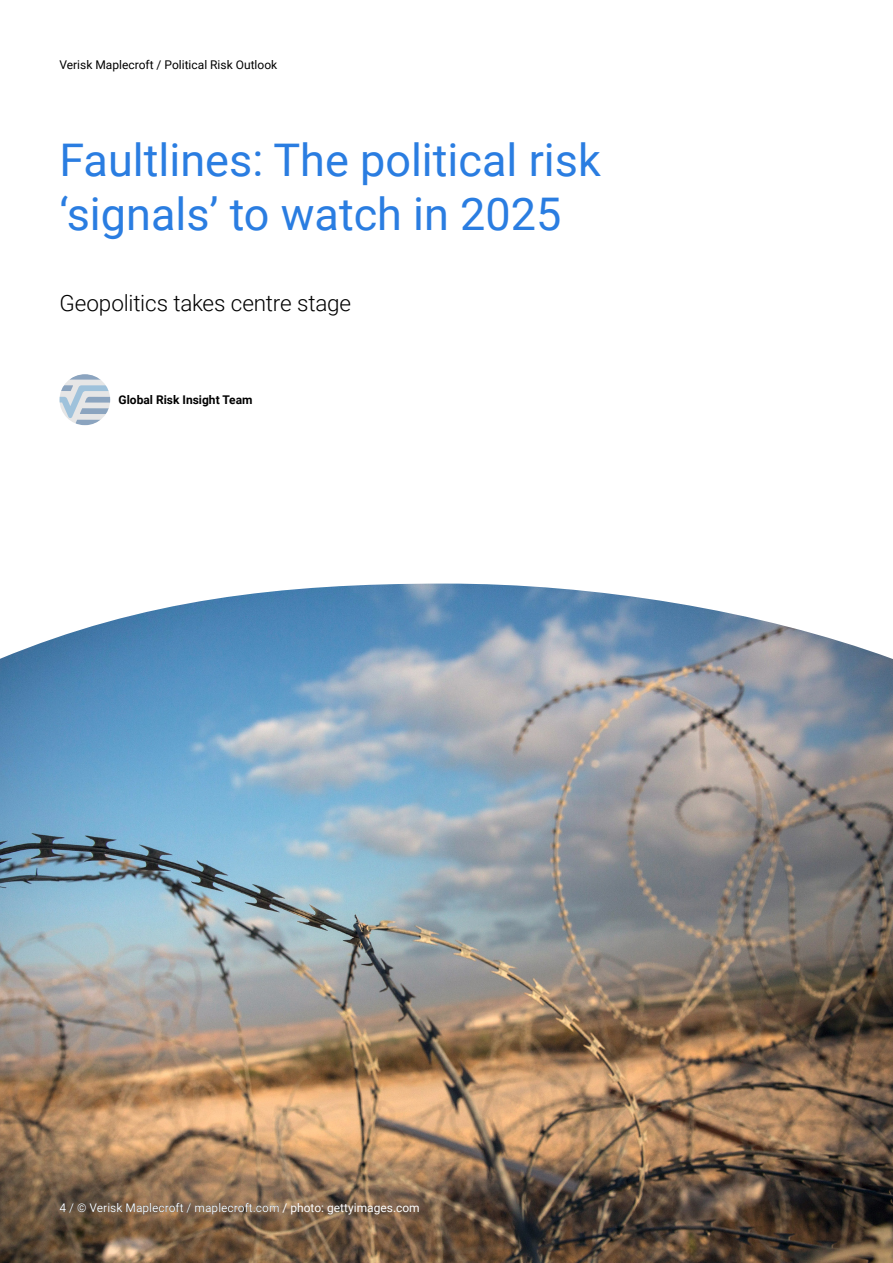
<style>
.page{position:relative;width:893px;height:1263px;background:#fff}
.page>*{position:absolute;margin:0;border:0;box-sizing:border-box;transform-origin:0 0}
.insight_heading{font:45px/54px "Roboto";color:#2a7de1}
.intro_15_18_light{font:300 22.5px "Roboto";letter-spacing:-.01em;color:#000}
.folio_left_alignment_8_10{font:12px "Roboto";color:#fff}
.t1{font:12px "Roboto";color:#000}
.Author_Title{font:700 12px "Roboto";color:#000}
</style>
<div class="page">
<img style="left:0;top:584px;width:893px;height:679px">
<svg style="left:60px;top:374px;width:50px;height:51px"></svg>
<p class="t1" style="left:60px;top:56px;width:219px">Verisk Maplecroft / Political Risk Outlook</p>
<p class="insight_heading" style="left:60px;top:131px;width:543px">Faultlines: The political risk ‘signals’ to watch in 2025</p>
<p class="intro_15_18_light" style="left:60px;top:287px;width:293px">Geopolitics takes centre stage</p>
<p class="Author_Title" style="left:119px;top:392px;width:135px">Global Risk Insight Team</p>
<p class="folio_left_alignment_8_10" style="left:60px;top:1200px;width:362px">4 / © Verisk Maplecroft / maplecroft.com / photo: gettyimages.com</p>
</div>
